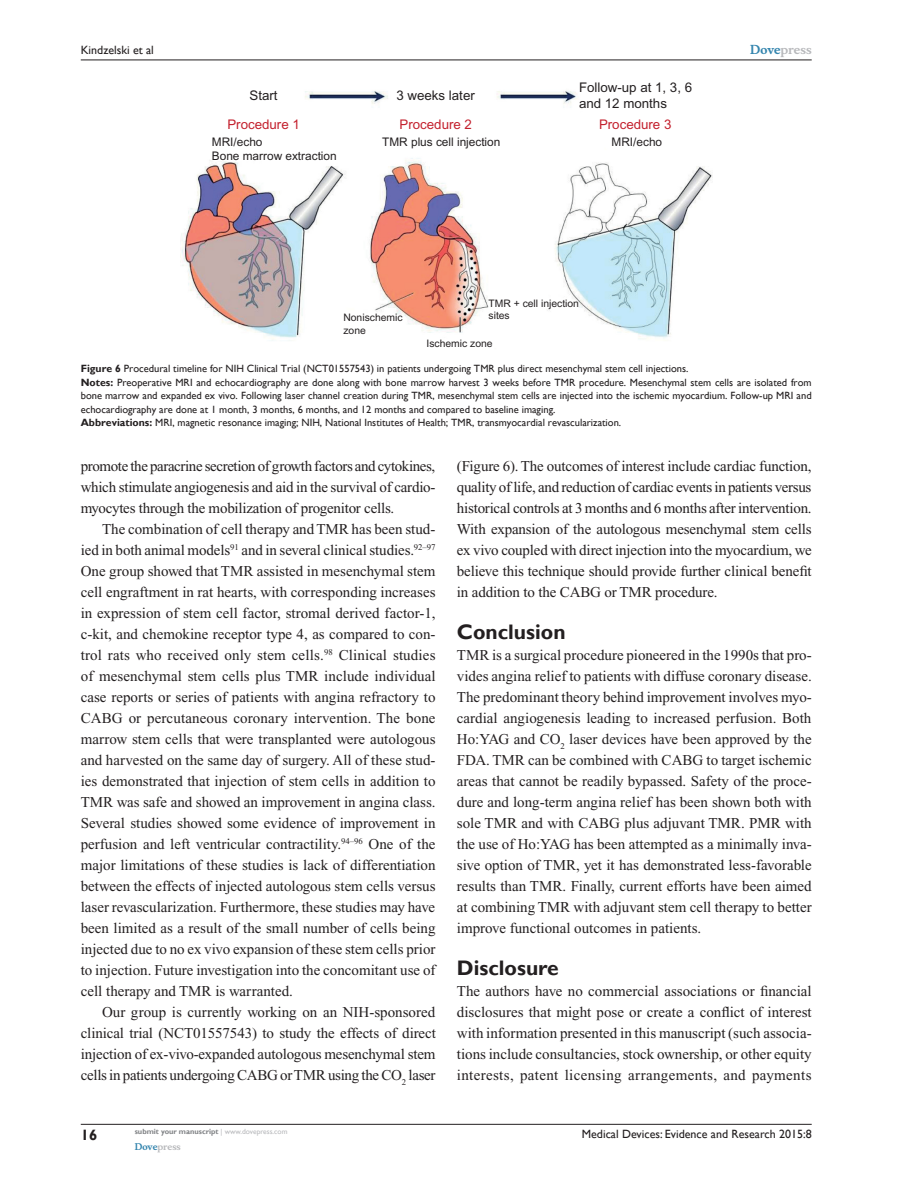
<style>
.page{position:relative;width:918px;height:1188px;background:#fff}
.page>*{position:absolute;margin:0;border:0;box-sizing:border-box;transform-origin:0 0}
.t1{font:700 21px "Gill Sans";color:#231f20}
.Tx{font:15px/21px "Times New Roman";letter-spacing:-.01em;color:#231f20;text-align:justify}
.TxF{font:15px/21px "Times New Roman";color:#231f20;text-align:justify}
.t2{font:700 15px "Gill Sans";color:#231f20}
.t3{font:13.35px/15.9px "Arial";color:#231f20}
.t4{font:13.35px "Arial";color:#c3202d}
.t5{font:12px "Gill Sans";color:#231f20}
.t6{font:700 12px "Musee";color:#b8b9bc}
.t7{font:11.85px/14.2px "Arial";color:#231f20}
.TSNRI{font:10.5px/13.5px "Gill Sans";color:#231f20;text-align:justify}
.FC{font:10.5px "Gill Sans";color:#231f20}
.t8{font:10.35px/12.5px "Arial";color:#231f20}
.t9{font:700 9px "Musee";color:#b8b9bc}
.t10{font:700 7.5px "Gill Sans";color:#808285}
.s1{color:#3485ae}
.s2{font-weight:700}
.s3{font-weight:400;color:#b8b9bc}
</style>
<div class="page">
<hr style="left:81px;top:1124px;width:731px;height:1px;background:#231f20">
<hr style="left:81px;top:60px;width:731px;height:1px;background:#231f20">
<img style="left:180px;top:91px;width:532px;height:250px">
<p class="t5" style="left:81px;top:43px;width:75px">Kindzelski et al</p>
<p class="t3" style="left:397px;top:88px;width:80px">3 weeks later</p>
<p class="t3" style="left:579px;top:80px;width:115px">Follow-up at 1, 3, 6 and 12 months</p>
<p class="t3" style="left:250px;top:88px;width:30px">Start</p>
<p class="t7" style="left:212px;top:135px;width:126px">MRI/echo<br>Bone marrow extraction</p>
<p class="t7" style="left:382px;top:135px;width:120px">TMR plus cell injection</p>
<p class="t4" style="left:227px;top:116px;width:74px">Procedure 1</p>
<p class="t4" style="left:400px;top:116px;width:74px">Procedure 2</p>
<p class="t4" style="left:599px;top:116px;width:74px">Procedure 3</p>
<p class="t7" style="left:612px;top:135px;width:52px">MRI/echo</p>
<p class="t8" style="left:343px;top:312px;width:61px">Nonischemic zone</p>
<p class="t8" style="left:489px;top:297px;width:92px">TMR + cell injection sites</p>
<p class="t8" style="left:427px;top:337px;width:68px">Ischemic zone</p>
<p class="t6" style="left:750px;top:43px;width:63px"><span class="s1">Dove</span>press</p>
<p class="FC" style="left:81px;top:362px;width:609px"><span class="s2">Figure 6</span> Procedural timeline for NIH Clinical Trial (NCT01557543) in patients undergoing TMR plus direct mesenchymal stem cell injections.</p>
<p class="TSNRI" style="left:81px;top:376px;width:732px"><span class="s2">Notes:</span> Preoperative MRI and echocardiography are done along with bone marrow harvest 3 weeks before TMR procedure. Mesenchymal stem cells are isolated from bone marrow and expanded ex vivo. Following laser channel creation during TMR, mesenchymal stem cells are injected into the ischemic myocardium. Follow-up MRI and echocardiography are done at 1 month, 3 months, 6 months, and 12 months and compared to baseline imaging.</p>
<p class="TSNRI" style="left:81px;top:416px;width:542px"><span class="s2">Abbreviations:</span> MRI, magnetic resonance imaging; NIH, National Institutes of Health; TMR, transmyocardial revascularization.</p>
<p class="TxF" style="left:81px;top:456px;width:356px">promote the paracrine secretion of growth factors and cytokines, which stimulate angiogenesis and aid in the survival of cardio&shy;myocytes through the mobilization of progenitor cells.</p>
<p class="Tx" style="left:81px;top:519px;width:357px;text-indent:21px">The combination of cell therapy and TMR has been stud&shy;ied in both animal models<sup>91</sup> and in several clinical studies.<sup>92–97<br></sup>One group showed that TMR assisted in mesenchymal stem cell engraftment in rat hearts, with corresponding increases in expression of stem cell factor, stromal derived factor-1, c-kit, and chemokine receptor type 4, as compared to con&shy;trol rats who received only stem cells.<sup>98</sup> Clinical studies of mesenchymal stem cells plus TMR include individual case reports or series of patients with angina refractory to CABG or percutaneous coronary intervention. The bone marrow stem cells that were transplanted were autologous and harvested on the same day of surgery. All of these stud&shy;ies demonstrated that injection of stem cells in addition to TMR was safe and showed an improvement in angina class.<br>Several studies showed some evidence of improvement in perfusion and left ventricular contractility.<sup>94–96</sup> One of the major limitations of these studies is lack of differentiation between the effects of injected autologous stem cells versus laser revascularization. Furthermore, these studies may have been limited as a result of the small number of cells being injected due to no ex vivo expansion of these stem cells prior to injection. Future investigation into the concomitant use of cell therapy and TMR is warranted.</p>
<p class="Tx" style="left:81px;top:1002px;width:357px;text-indent:21px">Our group is currently working on an NIH-sponsored clinical trial (NCT01557543) to study the effects of direct injection of ex-vivo-expanded autologous mesenchymal stem cells in patients undergoing CABG or TMR using the CO<sub>2</sub> laser</p>
<p class="Tx" style="left:457px;top:456px;width:356px">(Figure 6). The outcomes of interest include cardiac function, quality of life, and reduction of cardiac events in patients versus historical controls at 3 months and 6 months after intervention.<br>With expansion of the autologous mesenchymal stem cells ex vivo coupled with direct injection into the myocardium, we believe this technique should provide further clinical benefit in addition to the CABG or TMR procedure.</p>
<h1 class="t1" style="left:457px;top:619px;width:110px">Conclusion</h1>
<p class="TxF" style="left:457px;top:645px;width:356px">TMR is a surgical procedure pioneered in the 1990s that pro&shy;vides angina relief to patients with diffuse coronary disease.<br>The predominant theory behind improvement involves myo&shy;cardial angiogenesis leading to increased perfusion. Both Ho:YAG and CO<sub>2</sub> laser devices have been approved by the FDA. TMR can be combined with CABG to target ischemic areas that cannot be readily bypassed. Safety of the proce&shy;dure and long-term angina relief has been shown both with sole TMR and with CABG plus adjuvant TMR. PMR with the use of Ho:YAG has been attempted as a minimally inva&shy;sive option of TMR, yet it has demonstrated less-favorable results than TMR. Finally, current efforts have been aimed at combining TMR with adjuvant stem cell therapy to better improve functional outcomes in patients.</p>
<h1 class="t1" style="left:457px;top:955px;width:103px">Disclosure</h1>
<p class="TxF" style="left:457px;top:981px;width:356px">The authors have no commercial associations or financial disclosures that might pose or create a conflict of interest with information presented in this manuscript (such associa&shy;tions include consultancies, stock ownership, or other equity interests, patent licensing arrangements, and payments</p>
<p class="t2" style="left:81px;top:1126px;width:18px">16</p>
<p class="t10" style="left:135px;top:1127px;width:154px">submit your manuscript <span class="s3">| www.dovepress.com</span></p>
<p class="t9" style="left:135px;top:1141px;width:48px"><span class="s1">Dove</span>press</p>
<p class="t5" style="left:582px;top:1127px;width:231px">Medical Devices: Evidence and Research 2015:8</p>
</div>
